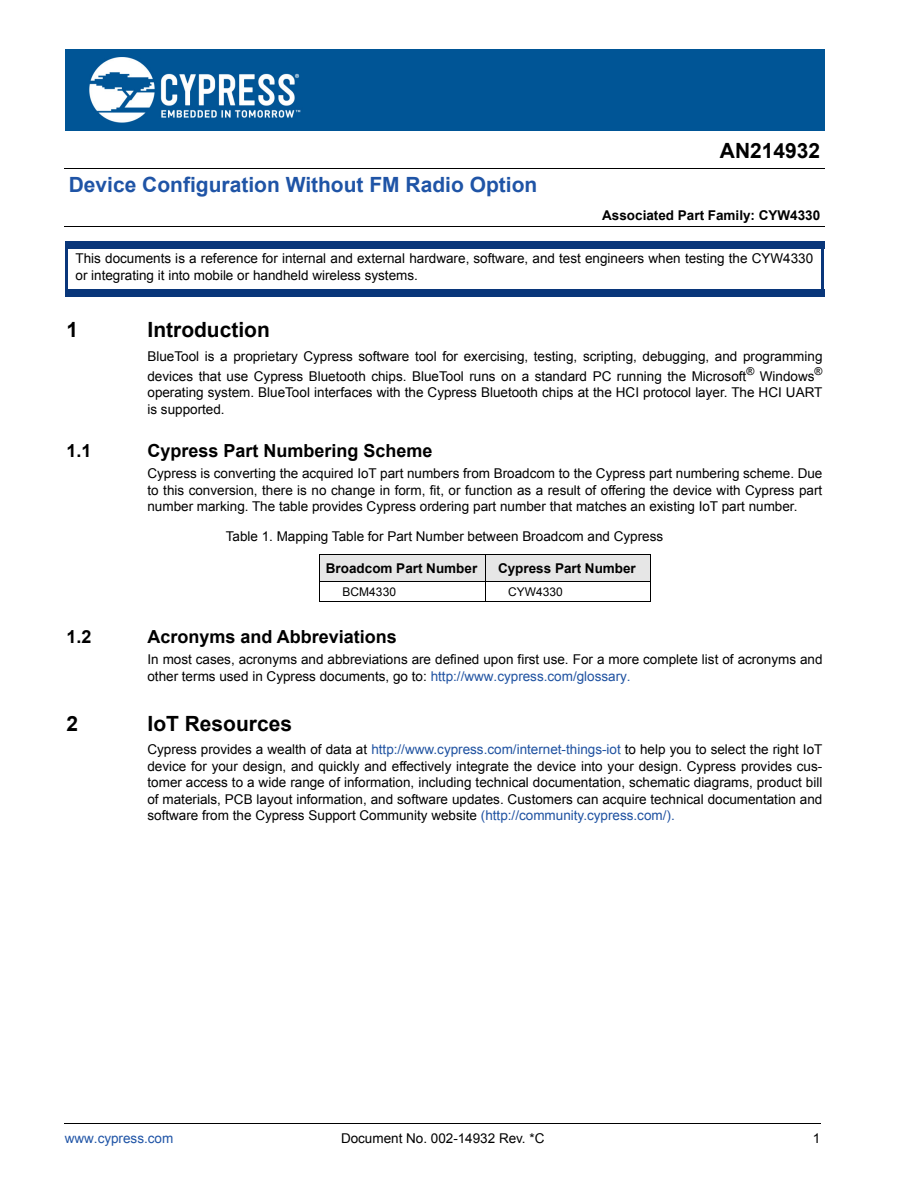
<style>
.page{position:relative;width:918px;height:1188px;background:#fff}
.page>*{position:absolute;margin:0;border:0;box-sizing:border-box;transform-origin:0 0}
.t1{font:700 21px "Arial";color:#1f54a6}
.t2{font:700 21px "Arial";color:#000}
.t3{font:700 18px "Arial";color:#000}
.t4{font:13.5px/16.5px "Arial";color:#000}
.t5{font:700 13.5px "Arial";color:#000}
.t6{font:13.5px "Arial";color:#1f54a6}
.t7{font:12px "Arial";color:#000}
.s1{color:#1f52a1}
</style>
<div class="page">
<hr style="left:65px;top:1123px;width:756px;height:1px;background:#000">
<img style="left:65px;top:49px;width:759px;height:81px">
<div style="left:320px;top:555px;width:165px;height:27px;background:#e6e6e6"></div>
<div style="left:485px;top:555px;width:165px;height:27px;background:#e6e6e6"></div>
<hr style="left:64px;top:168px;width:761px;height:1px;background:#000">
<hr style="left:64px;top:227px;width:761px;height:1px;background:#000">
<hr style="left:65px;top:249px;width:3px;height:40px;background:#09367a">
<hr style="left:821px;top:249px;width:3px;height:40px;background:#09367a">
<div style="left:65px;top:241px;width:759px;height:8px;background:#09367a"></div>
<div style="left:65px;top:289px;width:759px;height:8px;background:#09367a"></div>
<hr style="left:319px;top:555px;width:1px;height:46px;background:#000">
<hr style="left:485px;top:554px;width:1px;height:47px;background:#000">
<hr style="left:650px;top:555px;width:1px;height:46px;background:#000">
<hr style="left:319px;top:554px;width:332px;height:1px;background:#000">
<hr style="left:319px;top:581px;width:332px;height:1px;background:#000">
<hr style="left:319px;top:601px;width:332px;height:1px;background:#000">
<h1 class="t1" style="left:69px;top:173px;width:470px">Device Configuration Without FM Radio Option</h1>
<h1 class="t2" style="left:720px;top:139px;width:102px">AN214932</h1>
<p class="t5" style="left:602px;top:207px;width:220px">Associated Part Family: CYW4330</p>
<p class="t4" style="left:76px;top:250px;width:739px">This documents is a reference for internal and external hardware, software, and test engineers when testing the CYW4330 or integrating it into mobile or handheld wireless systems.</p>
<h1 class="t2" style="left:67px;top:318px;width:13px">1</h1>
<h1 class="t2" style="left:148px;top:318px;width:124px">Introduction</h1>
<p class="t4" style="left:148px;top:346px;width:677px;line-height:20.1px">BlueTool is a proprietary Cypress software tool for exercising, testing, scripting, debugging, and programming devices that use Cypress Bluetooth chips. BlueTool runs on a standard PC running the Microsoft<sup>®</sup> Windows<sup>®</sup></p>
<p class="t4" style="left:148px;top:384px;width:676px">operating system. BlueTool interfaces with the Cypress Bluetooth chips at the HCI protocol layer. The HCI UART is supported.</p>
<h2 class="t3" style="left:67px;top:441px;width:27px">1.1</h2>
<h2 class="t3" style="left:148px;top:441px;width:286px">Cypress Part Numbering Scheme</h2>
<p class="t4" style="left:148px;top:465px;width:676px;text-align:justify">Cypress is converting the acquired IoT part numbers from Broadcom to the Cypress part numbering scheme. Due to this conversion, there is no change in form, fit, or function as a result of offering the device with Cypress part number marking. The table provides Cypress ordering part number that matches an existing IoT part number.</p>
<p class="t4" style="left:226px;top:528px;width:439px">Table 1. Mapping Table for Part Number between Broadcom and Cypress</p>
<p class="t5" style="left:326px;top:560px;width:153px">Broadcom Part Number</p>
<p class="t5" style="left:498px;top:560px;width:139px">Cypress Part Number</p>
<p class="t7" style="left:343px;top:585px;width:55px">BCM4330</p>
<p class="t7" style="left:508px;top:585px;width:56px">CYW4330</p>
<h2 class="t3" style="left:67px;top:627px;width:27px">1.2</h2>
<h2 class="t3" style="left:148px;top:627px;width:251px">Acronyms and Abbreviations</h2>
<p class="t4" style="left:148px;top:651px;width:677px">In most cases, acronyms and abbreviations are defined upon first use. For a more complete list of acronyms and other terms used in Cypress documents, go to: <span class="s1">http://www.cypress.com/glossary.</span></p>
<h1 class="t2" style="left:67px;top:712px;width:13px">2</h1>
<h1 class="t2" style="left:148px;top:712px;width:146px">IoT Resources</h1>
<p class="t4" style="left:148px;top:741px;width:676px;text-align:justify">Cypress provides a wealth of data at <span class="s1">http://www.cypress.com/internet-things-iot</span> to help you to select the right IoT device for your design, and quickly and effectively integrate the device into your design. Cypress provides cus&shy;tomer access to a wide range of information, including technical documentation, schematic diagrams, product bill of materials, PCB layout information, and software updates. Customers can acquire technical documentation and software from the Cypress Support Community website <span class="s1">(http://community.cypress.com/).</span></p>
<p class="t6" style="left:65px;top:1131px;width:110px">www.cypress.com</p>
<p class="t4" style="left:341px;top:1130px;width:205px">Document No. 002-14932 Rev. *C</p>
<p class="t4" style="left:813px;top:1130px;width:9px">1</p>
</div>
